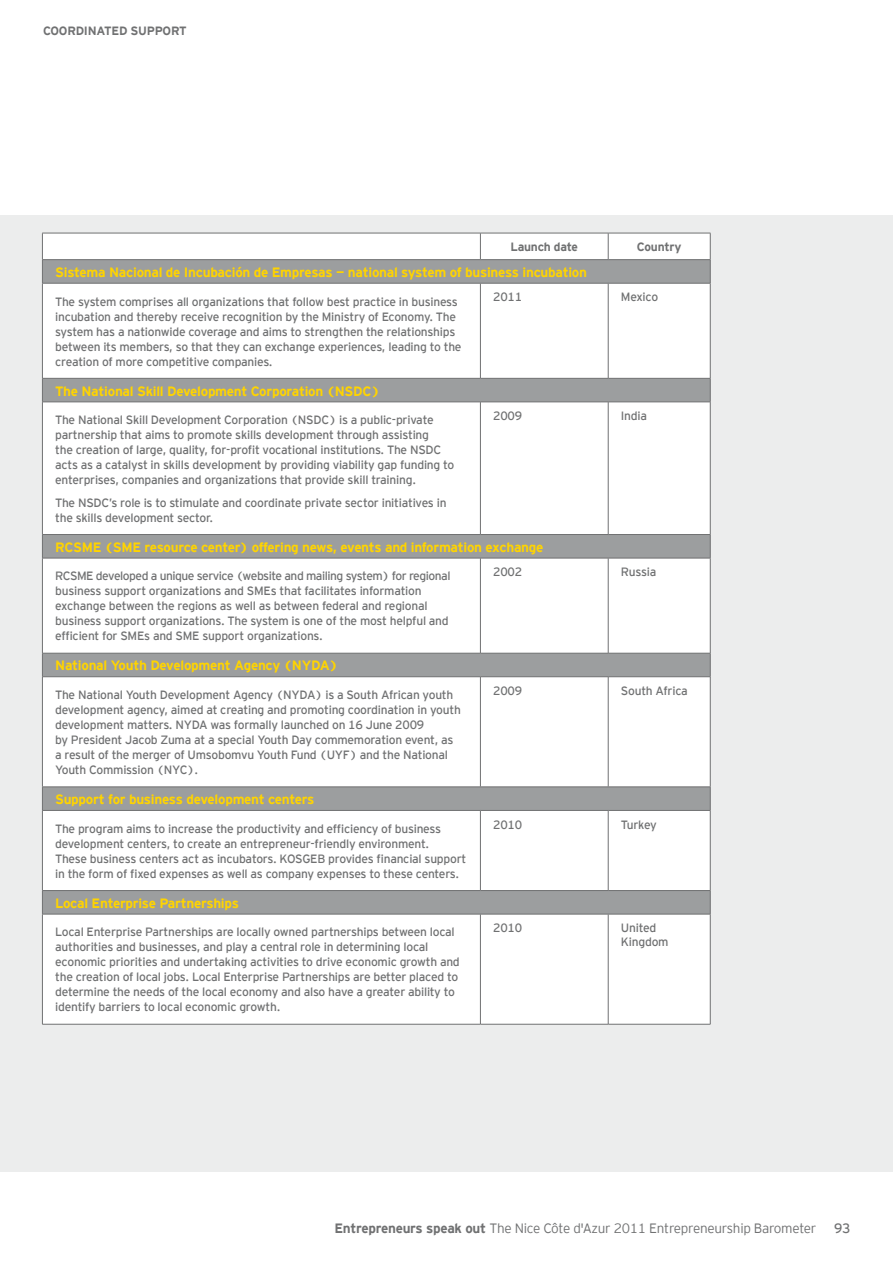
<style>
.page{position:relative;width:893px;height:1263px;background:#fff}
.page>*{position:absolute;margin:0;border:0;box-sizing:border-box;transform-origin:0 0}
.t1{font:700 13.5px "EY Interstate";letter-spacing:-.02em;color:#ffd400}
.t2{font:300 13.5px "EY Interstate";letter-spacing:-.02em;color:#707172}
.t3{font:13.5px "EY Interstate";color:#707172}
.t4{font:12px/15px "EY Interstate";letter-spacing:-.02em;color:#707172}
.t5{font:700 12px "EY Interstate";letter-spacing:-.02em;color:#707172}
.s1{font-weight:700}
</style>
<div class="page">
<div style="left:0;top:215px;width:893px;height:956px;background:#eceded"></div>
<div style="left:43px;top:234px;width:667px;height:790px;background:#fff"></div>
<svg style="left:43px;top:260px;width:667px;height:654px;background:#e9e9ea"></svg>
<hr style="left:42px;top:677px;width:1px;height:110px;background:#707172">
<hr style="left:42px;top:811px;width:1px;height:79px;background:#707172">
<hr style="left:42px;top:914px;width:1px;height:110px;background:#707172">
<hr style="left:42px;top:233px;width:438px;height:1px;background:#707172">
<hr style="left:608px;top:233px;width:102px;height:1px;background:#707172">
<svg style="left:42px;top:654px;width:1px;height:22px"></svg>
<hr style="left:480px;top:653px;width:128px;height:1px;background:#707172">
<hr style="left:608px;top:653px;width:102px;height:1px;background:#707172">
<hr style="left:42px;top:676px;width:438px;height:1px;background:#707172">
<hr style="left:480px;top:676px;width:128px;height:1px;background:#707172">
<hr style="left:608px;top:676px;width:102px;height:1px;background:#707172">
<svg style="left:42px;top:233px;width:1px;height:50px"></svg>
<svg style="left:42px;top:535px;width:1px;height:23px"></svg>
<hr style="left:480px;top:558px;width:128px;height:1px;background:#707172">
<hr style="left:608px;top:558px;width:102px;height:1px;background:#707172">
<hr style="left:42px;top:787px;width:438px;height:1px;background:#707172">
<svg style="left:42px;top:788px;width:1px;height:22px"></svg>
<hr style="left:480px;top:787px;width:128px;height:1px;background:#707172">
<hr style="left:608px;top:787px;width:102px;height:1px;background:#707172">
<hr style="left:42px;top:810px;width:438px;height:1px;background:#707172">
<hr style="left:480px;top:233px;width:128px;height:1px;background:#707172">
<svg style="left:480px;top:233px;width:1px;height:26px"></svg>
<svg style="left:608px;top:233px;width:1px;height:26px"></svg>
<hr style="left:480px;top:810px;width:128px;height:1px;background:#707172">
<hr style="left:608px;top:810px;width:102px;height:1px;background:#707172">
<hr style="left:608px;top:283px;width:1px;height:95px;background:#707172">
<hr style="left:608px;top:402px;width:1px;height:132px;background:#707172">
<hr style="left:608px;top:558px;width:1px;height:95px;background:#707172">
<hr style="left:608px;top:677px;width:1px;height:110px;background:#707172">
<hr style="left:608px;top:811px;width:1px;height:79px;background:#707172">
<hr style="left:608px;top:914px;width:1px;height:110px;background:#707172">
<svg style="left:710px;top:233px;width:1px;height:50px"></svg>
<hr style="left:710px;top:283px;width:1px;height:95px;background:#707172">
<hr style="left:710px;top:402px;width:1px;height:132px;background:#707172">
<svg style="left:710px;top:535px;width:1px;height:23px"></svg>
<hr style="left:710px;top:558px;width:1px;height:95px;background:#707172">
<svg style="left:710px;top:653px;width:1px;height:23px"></svg>
<hr style="left:480px;top:677px;width:1px;height:110px;background:#707172">
<hr style="left:710px;top:677px;width:1px;height:110px;background:#707172">
<svg style="left:710px;top:787px;width:1px;height:23px"></svg>
<hr style="left:480px;top:811px;width:1px;height:79px;background:#707172">
<hr style="left:710px;top:811px;width:1px;height:79px;background:#707172">
<hr style="left:480px;top:914px;width:1px;height:110px;background:#707172">
<hr style="left:710px;top:914px;width:1px;height:110px;background:#707172">
<hr style="left:42px;top:558px;width:438px;height:1px;background:#707172">
<hr style="left:42px;top:558px;width:1px;height:95px;background:#707172">
<hr style="left:480px;top:558px;width:1px;height:95px;background:#707172">
<hr style="left:42px;top:653px;width:438px;height:1px;background:#707172">
<hr style="left:480px;top:259px;width:128px;height:1px;background:#707172">
<hr style="left:608px;top:259px;width:102px;height:1px;background:#707172">
<hr style="left:480px;top:283px;width:128px;height:1px;background:#707172">
<hr style="left:608px;top:283px;width:102px;height:1px;background:#707172">
<hr style="left:42px;top:1024px;width:438px;height:1px;background:#707172">
<hr style="left:480px;top:1024px;width:128px;height:1px;background:#707172">
<hr style="left:608px;top:1024px;width:102px;height:1px;background:#707172">
<hr style="left:480px;top:534px;width:128px;height:1px;background:#707172">
<hr style="left:608px;top:534px;width:102px;height:1px;background:#707172">
<hr style="left:42px;top:283px;width:438px;height:1px;background:#707172">
<hr style="left:42px;top:283px;width:1px;height:95px;background:#707172">
<hr style="left:480px;top:283px;width:1px;height:95px;background:#707172">
<hr style="left:42px;top:402px;width:1px;height:132px;background:#707172">
<hr style="left:480px;top:402px;width:1px;height:132px;background:#707172">
<hr style="left:42px;top:534px;width:438px;height:1px;background:#707172">
<hr style="left:42px;top:259px;width:438px;height:1px;background:#707172">
<hr style="left:42px;top:378px;width:438px;height:1px;background:#707172">
<svg style="left:42px;top:379px;width:1px;height:23px"></svg>
<hr style="left:480px;top:378px;width:128px;height:1px;background:#707172">
<hr style="left:608px;top:378px;width:102px;height:1px;background:#707172">
<svg style="left:710px;top:379px;width:1px;height:23px"></svg>
<hr style="left:42px;top:402px;width:438px;height:1px;background:#707172">
<hr style="left:480px;top:402px;width:128px;height:1px;background:#707172">
<hr style="left:608px;top:402px;width:102px;height:1px;background:#707172">
<hr style="left:42px;top:890px;width:438px;height:1px;background:#707172">
<svg style="left:42px;top:891px;width:1px;height:23px"></svg>
<hr style="left:480px;top:890px;width:128px;height:1px;background:#707172">
<hr style="left:608px;top:890px;width:102px;height:1px;background:#707172">
<svg style="left:710px;top:891px;width:1px;height:23px"></svg>
<hr style="left:42px;top:914px;width:438px;height:1px;background:#707172">
<hr style="left:480px;top:914px;width:128px;height:1px;background:#707172">
<hr style="left:608px;top:914px;width:102px;height:1px;background:#707172">
<p class="t5" style="left:43px;top:24px;width:54px">Coordinated</p>
<p class="t5" style="left:131px;top:24px;width:25px">suppo</p>
<p class="t5" style="left:171px;top:24px;width:15px">rt</p>
<p class="t5" style="left:510px;top:240px;width:69px">Launch date</p>
<p class="t5" style="left:637px;top:240px;width:46px">Country</p>
<p class="t1" style="left:55px;top:265px;width:533px">Sistema Nacional de I ncubación de Empresas — national system of business incubation</p>
<p class="t4" style="left:55px;top:294px;width:408px">The system comprises all organizations that follow best practice in business incubation and thereby receive recognition by the Ministry of Economy. The system has a nationwide coverage and aims to strengthen the relationships between its members, so that they can exchange experiences, leading to the creation of more competitive companies.</p>
<p class="t4" style="left:493px;top:289px;width:31px">2011</p>
<p class="t4" style="left:621px;top:289px;width:39px">Mexico</p>
<p class="t1" style="left:55px;top:383px;width:326px">The National Skill Development Corporation (NSDC)</p>
<p class="t4" style="left:55px;top:412px;width:401px">The National Skill Development Corporation (NSDC) is a public-private partnership that aims to promote skills development through assisting<br>the creation of large, quality, for-profit vocational institutions. The NSDC acts as a catalyst in skills development by providing viability gap funding to enterprises, companies and organizations that provide skill training.</p>
<p class="t4" style="left:55px;top:495px;width:393px">The NSDC’s role is to stimulate and coordinate private sector initiatives in the skills development sector.</p>
<p class="t4" style="left:493px;top:408px;width:31px">2009</p>
<p class="t4" style="left:621px;top:408px;width:28px">India</p>
<p class="t1" style="left:55px;top:539px;width:490px">RCSME (SME resource center) offering news, events and information exchange</p>
<p class="t4" style="left:55px;top:569px;width:397px">RCSME developed a unique service (website and mailing system) for regional business support organizations and SMEs that facilitates information exchange between the regions as well as between federal and regional business support organizations. The system is one of the most helpful and efficient for SMEs and SME support organizations.</p>
<p class="t4" style="left:493px;top:564px;width:31px">2002</p>
<p class="t4" style="left:621px;top:564px;width:37px">Russia</p>
<p class="t1" style="left:55px;top:658px;width:284px">National Youth Development Agency (NYDA)</p>
<p class="t4" style="left:55px;top:687px;width:407px">The National Youth Development Agency (NYDA) is a South African youth development agency, aimed at creating and promoting coordination in youth development matters. NYDA was formally launched on 16 June 2009<br>by President Jacob Zuma at a special Youth Day commemoration event, as a result of the merger of Umsobomvu Youth Fund (UYF) and the National Youth Commission (NYC).</p>
<p class="t4" style="left:493px;top:683px;width:31px">2009</p>
<p class="t4" style="left:621px;top:683px;width:68px">South Africa</p>
<p class="t1" style="left:55px;top:792px;width:261px">Support for business development centers</p>
<p class="t4" style="left:55px;top:821px;width:413px">The program aims to increase the productivity and efficiency of business development centers, to create an entrepreneur-friendly environment.<br>These business centers act as incubators. KOSGEB provides financial support in the form of fixed expenses as well as company expenses to these centers.</p>
<p class="t4" style="left:493px;top:817px;width:31px">2010</p>
<p class="t4" style="left:621px;top:817px;width:37px">Turkey</p>
<p class="t1" style="left:55px;top:895px;width:185px">Local Enterprise Partnerships</p>
<p class="t4" style="left:55px;top:925px;width:406px">Local Enterprise Partnerships are locally owned partnerships between local authorities and businesses, and play a central role in determining local economic priorities and undertaking activities to drive economic growth and the creation of local jobs. Local Enterprise Partnerships are better placed to determine the needs of the local economy and also have a greater ability to identify barriers to local economic growth.</p>
<p class="t4" style="left:493px;top:920px;width:31px">2010</p>
<p class="t4" style="left:621px;top:921px;width:49px;line-height:13.5px">United<br>Kingdom</p>
<p class="t2" style="left:334px;top:1221px;width:483px"><span class="s1">Entrepreneurs speak out</span> The Nice Côte d'Azur 2011 Entrepreneurship Barometer</p>
<p class="t3" style="left:834px;top:1221px;width:18px">93</p>
</div>
